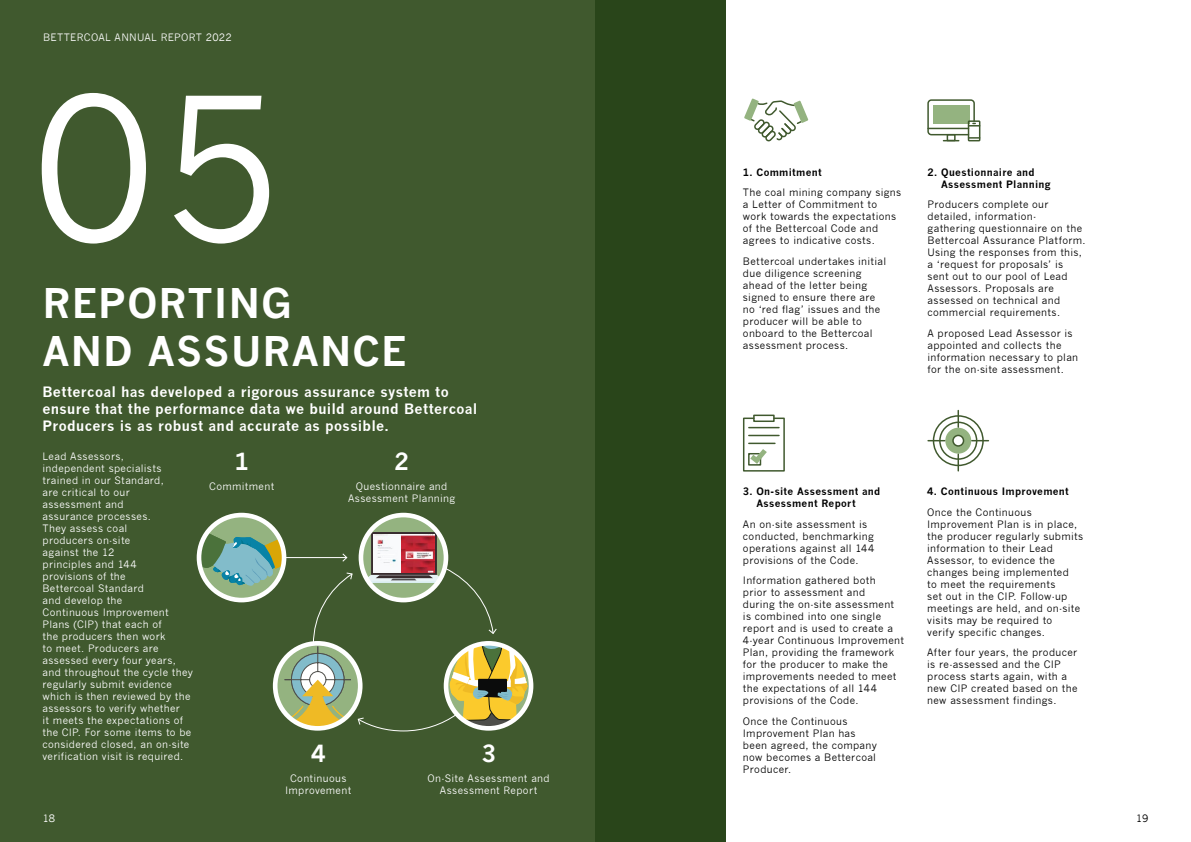
<style>
.page{position:relative;width:1191px;height:842px;background:#fff}
.page>*{position:absolute;margin:0;border:0;box-sizing:border-box;transform-origin:0 0}
.t1{font:195.8px "News Gothic";color:#fff}
.t2{font:700 40px/48px "News Gothic";letter-spacing:.03em;color:#fff}
.t3{font:700 23.1px "News Gothic";color:#fff}
.t4{font:700 14px/16.8px "News Gothic";letter-spacing:.02em;color:#fff}
.t5{font:10px/12px "News Gothic";letter-spacing:.03em;color:#000}
.t6{font:10px/12px "News Gothic";letter-spacing:.03em;color:#fff;text-align:center}
.t7{font:700 10px/12px "News Gothic";letter-spacing:.035em;color:#000}
</style>
<div class="page">
<div style="left:0;top:0;width:595px;height:842px;background:#40592e"></div>
<svg style="left:361px;top:515px;width:85px;height:85px"></svg>
<svg style="left:199px;top:515px;width:85px;height:85px"></svg>
<div style="left:595px;top:0;width:131px;height:842px;background:#29451a"></div>
<svg style="left:744px;top:98px;width:64px;height:44px"></svg>
<svg style="left:927px;top:99px;width:50px;height:42px"></svg>
<div style="left:967px;top:120px;width:13px;height:21px;border:2px solid #40592e"></div>
<div style="left:753px;top:415px;width:21px;height:7px;border:2px solid #40592e"></div>
<svg style="left:743px;top:417px;width:42px;height:55px"></svg>
<div style="left:945px;top:428px;width:26px;height:26px;background:#94b380;border-radius:50%"></div>
<div style="left:939px;top:422px;width:38px;height:38px;border:2px solid #40592e;border-radius:50%"></div>
<div style="left:953px;top:435px;width:10px;height:11px;background:#fff;border-radius:50%"></div>
<div style="left:952px;top:435px;width:12px;height:12px;border:2px solid #40592e;border-radius:50%"></div>
<div style="left:932px;top:415px;width:51px;height:51px;border:2px solid #40592e;border-radius:50%"></div>
<svg style="left:957px;top:410px;width:2px;height:17px"></svg>
<svg style="left:957px;top:454px;width:2px;height:17px"></svg>
<svg style="left:971px;top:440px;width:17px;height:1px"></svg>
<svg style="left:928px;top:440px;width:16px;height:1px"></svg>
<div style="left:359px;top:513px;width:89px;height:89px;border:5px solid #fff;border-radius:50%"></div>
<div style="left:444px;top:641px;width:89px;height:90px;border:5px solid #fff;border-radius:50%"></div>
<div style="left:197px;top:513px;width:89px;height:89px;border:5px solid #fff;border-radius:50%"></div>
<svg style="left:199px;top:530px;width:328px;height:202px"></svg>
<p class="t6" style="left:43px;top:32px;width:190px">BETTERCOAL ANNUAL REPORT 2022</p>
<h1 class="t1" style="left:32px;top:56px;width:252px">05</h1>
<h2 class="t2" style="left:43px;top:279px;width:365px">REPORTING<br>AND ASSURANCE</h2>
<h3 class="t4" style="left:43px;top:384px;width:436px">Bettercoal has developed a rigorous assurance system to ensure that the performance data we build around Bettercoal<br>Producers is as robust and accurate as possible.</h3>
<p class="t6" style="left:43px;top:450px;width:152px;text-align:left">Lead Assessors,<br>independent specialists trained in our Standard,<br>are critical to our<br>assessment and<br>assurance processes.<br>They assess coal<br>producers on-site<br>against the 12<br>principles and 144<br>provisions of the<br>Bettercoal Standard<br>and develop the<br>Continuous Improvement<br>Plans (CIP) that each of<br>the producers then work<br>to meet. Producers are assessed every four years, and throughout the cycle they regularly submit evidence which is then reviewed by the assessors to verify whether<br>it meets the expectations of the CIP. For some items to be considered closed, an on-site verification visit is required.</p>
<h3 class="t3" style="left:394px;top:447px;width:16px">2</h3>
<p class="t6" style="left:348px;top:480px;width:109px">Questionnaire and<br>Assessment Planning</p>
<h3 class="t3" style="left:235px;top:447px;width:16px">1</h3>
<p class="t6" style="left:209px;top:480px;width:67px">Commitment</p>
<h3 class="t3" style="left:481px;top:739px;width:16px">3</h3>
<p class="t6" style="left:427px;top:772px;width:124px">On-Site Assessment and<br>Assessment Report</p>
<h3 class="t3" style="left:311px;top:739px;width:16px">4</h3>
<p class="t6" style="left:285px;top:772px;width:68px">Continuous<br>Improvement</p>
<p class="t6" style="left:43px;top:813px;width:14px">18</p>
<p class="t7" style="left:743px;top:166px;width:80px">1. Commitment</p>
<p class="t5" style="left:743px;top:186px;width:160px">The coal mining company signs a Letter of Commitment to work towards the expectations of the Bettercoal Code and agrees to indicative costs.</p>
<p class="t5" style="left:743px;top:255px;width:145px">Bettercoal undertakes initial due diligence screening ahead of the letter being signed to ensure there are no ‘red flag’ issues and the producer will be able to onboard to the Bettercoal assessment process.</p>
<p class="t7" style="left:941px;top:166px;width:111px;text-indent:-13px">2. Questionnaire and<br>Assessment Planning</p>
<p class="t5" style="left:927px;top:198px;width:159px">Producers complete our detailed, information&shy;gathering questionnaire on the<br>Bettercoal Assurance Platform.<br>Using the responses from this, a ‘request for proposals’ is sent out to our pool of Lead<br>Assessors. Proposals are assessed on technical and commercial requirements.</p>
<p class="t5" style="left:927px;top:327px;width:152px">A proposed Lead Assessor is appointed and collects the information necessary to plan for the on-site assessment.</p>
<p class="t7" style="left:756px;top:485px;width:126px;text-indent:-13px">3. On-site Assessment and<br>Assessment Report</p>
<p class="t5" style="left:743px;top:518px;width:133px">An on-site assessment is conducted, benchmarking operations against all 144 provisions of the Code.</p>
<p class="t5" style="left:743px;top:575px;width:163px">Information gathered both<br>prior to assessment and<br>during the on-site assessment is combined into one single report and is used to create a<br>4-year Continuous Improvement<br>Plan, providing the framework for the producer to make the improvements needed to meet the expectations of all 144 provisions of the Code.</p>
<p class="t5" style="left:743px;top:715px;width:135px">Once the Continuous<br>Improvement Plan has been agreed, the company now becomes a Bettercoal<br>Producer.</p>
<p class="t7" style="left:927px;top:485px;width:143px">4. Continuous Improvement</p>
<p class="t5" style="left:927px;top:506px;width:157px">Once the Continuous<br>Improvement Plan is in place, the producer regularly submits information to their Lead<br>Assessor, to evidence the changes being implemented<br>to meet the requirements<br>set out in the CIP. Follow-up meetings are held, and on-site visits may be required to<br>verify specific changes.</p>
<p class="t5" style="left:927px;top:647px;width:152px">After four years, the producer is re-assessed and the CIP process starts again, with a new CIP created based on the new assessment findings.</p>
<p class="t5" style="left:1136px;top:813px;width:14px">19</p>
</div>
